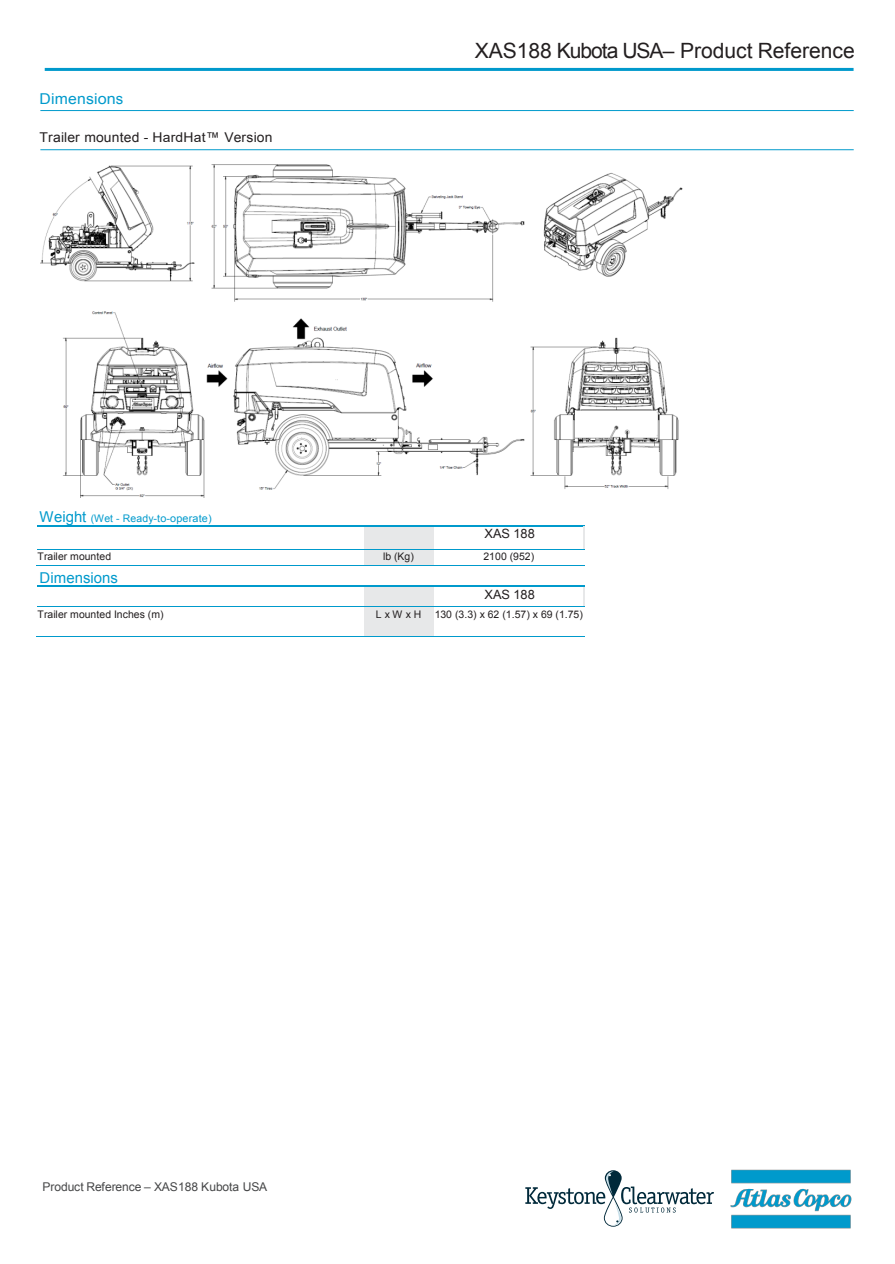
<style>
.page{position:relative;width:895px;height:1264px;background:#fff}
.page>*{position:absolute;margin:0;border:0;box-sizing:border-box;transform-origin:0 0}
.t1{font:21px "Arial";color:#231f20}
.t2{font:15px "Arial";letter-spacing:.005em;color:#009acc;scale:1.05 1}
.t3{font:15px "Arial";letter-spacing:.005em;color:#009acc}
.t4{font:13.5px "Arial";letter-spacing:.01em;color:#231f20}
.t5{font:12.75px "Arial";letter-spacing:-.005em;color:#231f20}
.t6{font:12px "Arial";letter-spacing:-.005em;color:#464748}
.t7{font:10.5px "Arial";color:#231f20}
.t8{font:10.5px "Arial";letter-spacing:.01em;color:#009acc}
.s1{font-size:15px}
</style>
<div class="page">
<img style="left:730px;top:1169px;width:121px;height:58px">
<hr style="left:45px;top:68px;width:808px;height:3px;background:#09c">
<hr style="left:40px;top:110px;width:813px;height:1px;background:#009acc">
<hr style="left:40px;top:149px;width:813px;height:1px;background:#009acc">
<div style="left:363px;top:526px;width:70px;height:22px;background:#e7e8e9"></div>
<hr style="left:38px;top:525px;width:325px;height:1px;background:#009acc">
<hr style="left:365px;top:525px;width:68px;height:1px;background:#009acc">
<hr style="left:435px;top:525px;width:148px;height:1px;background:#009acc">
<div style="left:363px;top:549px;width:70px;height:16px;background:#e7e8e9"></div>
<hr style="left:38px;top:548px;width:325px;height:1px;background:#009acc">
<hr style="left:364px;top:548px;width:69px;height:1px;background:#009acc">
<hr style="left:434px;top:548px;width:149px;height:1px;background:#009acc">
<svg style="left:583px;top:525px;width:2px;height:24px"></svg>
<hr style="left:37px;top:565px;width:326px;height:1px;background:#009acc">
<hr style="left:363px;top:565px;width:70px;height:1px;background:#009acc">
<hr style="left:433px;top:565px;width:151px;height:1px;background:#009acc">
<div style="left:363px;top:587px;width:70px;height:19px;background:#e7e8e9"></div>
<hr style="left:38px;top:585px;width:325px;height:2px;background:#009acc">
<hr style="left:365px;top:585px;width:68px;height:2px;background:#009acc">
<hr style="left:435px;top:585px;width:148px;height:2px;background:#009acc">
<div style="left:363px;top:606px;width:70px;height:30px;background:#e7e8e9"></div>
<hr style="left:38px;top:606px;width:325px;height:1px;background:#009acc">
<hr style="left:364px;top:606px;width:69px;height:1px;background:#009acc">
<hr style="left:434px;top:606px;width:149px;height:1px;background:#009acc">
<svg style="left:583px;top:585px;width:2px;height:22px"></svg>
<hr style="left:37px;top:636px;width:326px;height:1px;background:#009acc">
<hr style="left:363px;top:636px;width:70px;height:1px;background:#009acc">
<hr style="left:433px;top:636px;width:151px;height:1px;background:#009acc">
<img style="left:40px;top:164px;width:643px;height:333px">
<svg style="left:525px;top:1170px;width:188px;height:56px"></svg>
<p class="t2" style="left:40px;top:89px;width:81px">Dimensions</p>
<p class="t4" style="left:40px;top:128px;width:234px">Trailer mounted - HardHat™ Version</p>
<p class="t8" style="left:40px;top:511px;width:173px"><span class="s1">Weight</span> (Wet - Ready-to-operate)</p>
<p class="t1" style="left:474px;top:37px;width:381px">XAS188 Kubota USA– Product Reference</p>
<p class="t5" style="left:484px;top:525px;width:52px">XAS 188</p>
<p class="t7" style="left:38px;top:549px;width:75px">Trailer mounted</p>
<p class="t7" style="left:383px;top:549px;width:32px">lb (Kg)</p>
<p class="t7" style="left:483px;top:549px;width:52px">2100 (952)</p>
<p class="t3" style="left:40px;top:567px;width:80px">Dimensions</p>
<p class="t5" style="left:484px;top:586px;width:52px">XAS 188</p>
<p class="t7" style="left:38px;top:607px;width:127px">Trailer mounted Inches (m)</p>
<p class="t7" style="left:376px;top:607px;width:47px">L x W x H</p>
<p class="t7" style="left:434px;top:607px;width:150px">130 (3.3) x 62 (1.57) x 69 (1.75)</p>
<p class="t6" style="left:42px;top:1178px;width:226px">Product Reference – XAS188 Kubota USA</p>
</div>
